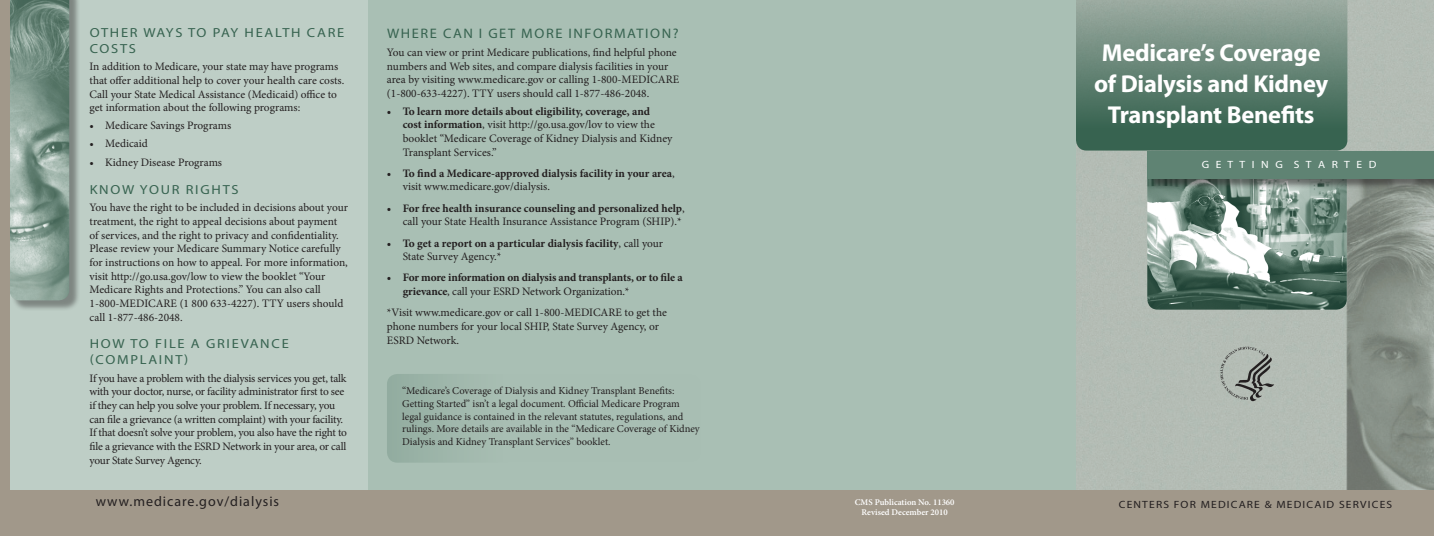
<style>
.page{position:relative;width:1434px;height:536px;background:#fff}
.page>*{position:absolute;margin:0;border:0;box-sizing:border-box;transform-origin:0 0}
.t1{font:700 24.5px/30.6px "Myriad Pro";letter-spacing:-.01em;color:#fff;text-align:center}
.t2{font:14px "Myriad Pro";letter-spacing:.07em;color:#231f20}
.t3{font:13.83px "Myriad Pro";letter-spacing:.11em;color:#376350;scale:1.05 1}
.t4{font:13.12px/15.8px "Myriad Pro";letter-spacing:.12em;color:#376350;scale:1.1 1}
.Text{font:11.38px/13.7px "Minion Pro";letter-spacing:-.005em;color:#231f20}
.Text-2{font:700 11.38px/13.7px "Minion Pro";letter-spacing:-.005em;color:#231f20}
.Text-3{font:10.5px/12.6px "Minion Pro";color:#231f20}
.t5{font:10.5px "Myriad Pro";letter-spacing:.1em;color:#231f20;scale:1.1 1}
.t6{font:10.5px "Myriad Pro";color:#fff;scale:1.1 1}
.t7{font:600 8.75px/10.5px "Minion Pro";color:#fff;text-align:center}
.s1{font-weight:700}
.s2{font-weight:400}
</style>
<div class="page">
<div style="left:0;top:0;width:1433px;height:536px;background:#becec6"></div>
<img style="left:1075px;top:0;width:358px;height:490px">
<svg style="left:1220px;top:346px;width:54px;height:55px;background:#9ba29b"></svg>
<div style="left:368px;top:0;width:707px;height:536px;background:#a9bfb4"></div>
<div style="left:0;top:490px;width:1433px;height:46px;background:#a1988a"></div>
<svg style="left:1075px;top:0;width:272px;height:150px;background:#638273"></svg>
<img style="left:1147px;top:178px;width:199px;height:131px">
<div style="left:1148px;top:152px;width:285px;height:37px;background:#231f20;opacity:.51"></div>
<div style="left:1147px;top:151px;width:286px;height:27px;background:#5f8373"></div>
<div style="left:11px;top:0;width:69px;height:311px;background:#231f20;opacity:.41"></div>
<img style="left:9px;top:0;width:60px;height:300px">
<div style="left:0;top:0;width:9px;height:526px;background:#a1988a"></div>
<div style="left:387px;top:374px;width:314px;height:88px;background:linear-gradient(to right,#9bb4a8,#adc2b7);border-radius:10px"></div>
<p class="t4" style="left:90px;top:24px;width:233px">OTHER WAYS TO PAY HEALTH CARE<br>COSTS</p>
<p class="Text" style="left:90px;top:60px;width:256px">In addition to Medicare, your state may have programs that offer additional help to cover your health care costs.<br>Call your State Medical Assistance (Medicaid) office to get information about the following programs:</p>
<p class="Text" style="left:90px;top:118px;width:143px">• Medicare Savings Programs</p>
<p class="Text" style="left:90px;top:136px;width:60px">• Medicaid</p>
<p class="Text" style="left:90px;top:156px;width:134px">• Kidney Disease Programs</p>
<p class="t4" style="left:90px;top:181px;width:137px">KNOW YOUR RIGHTS</p>
<p class="Text" style="left:90px;top:201px;width:260px">You have the right to be included in decisions about your treatment, the right to appeal decisions about payment of services, and the right to privacy and confidentiality.<br>Please review your Medicare Summary Notice carefully for instructions on how to appeal. For more information, visit http://go.usa.gov/low to view the booklet “Your Medicare Rights and Protections.” You can also call 1-800-MEDICARE (1 800 633-4227). TTY users should call 1-877-486-2048.</p>
<p class="t4" style="left:90px;top:336px;width:182px">HOW TO FILE A GRIEVANCE (COMPLAINT)</p>
<p class="Text" style="left:90px;top:371px;width:259px">If you have a problem with the dialysis services you get, talk with your doctor, nurse, or facility administrator first to see if they can help you solve your problem. If necessary, you can file a grievance (a written complaint) with your facility.<br>If that doesn’t solve your problem, you also have the right to file a grievance with the ESRD Network in your area, or call your State Survey Agency.</p>
<p class="t2" style="left:96px;top:492px;width:185px">www.medicare.gov/dialysis</p>
<p class="t3" style="left:387px;top:25px;width:279px">WHERE CAN I GET MORE INFORMATION?</p>
<p class="Text" style="left:387px;top:46px;width:294px">You can view or print Medicare publications, find helpful phone numbers and Web sites, and compare dialysis facilities in your area by visiting www.medicare.gov or calling 1-800-MEDICARE (1-800-633-4227). TTY users should call 1-877-486-2048.</p>
<p class="Text" style="left:402px;top:104px;width:271px;text-indent:-16px"><span class="s1">• To learn more details about eligibility, coverage, and<br>cost information</span>, visit http://go.usa.gov/lov to view the booklet “Medicare Coverage of Kidney Dialysis and Kidney Transplant Services.”</p>
<p class="Text-2" style="left:402px;top:166px;width:273px;text-indent:-16px">• To find a Medicare-approved dialysis facility in your area<span class="s2">, visit www.medicare.gov/dialysis.</span></p>
<p class="Text" style="left:387px;top:201px;width:299px;text-align:right"><span class="s1">• For free health insurance counseling and personalized help</span>, call your State Health Insurance Assistance Program (SHIP).*</p>
<p class="Text-2" style="left:402px;top:236px;width:262px;text-indent:-16px">• To get a report on a particular dialysis facility<span class="s2">, call your<br>State Survey Agency.*</span></p>
<p class="Text-2" style="left:402px;top:271px;width:281px;text-indent:-16px">• For more information on dialysis and transplants, or to file a grievance<span class="s2">, call your ESRD Network Organization.*</span></p>
<p class="Text" style="left:387px;top:306px;width:281px">*Visit www.medicare.gov or call 1-800-MEDICARE to get the phone numbers for your local SHIP, State Survey Agency, or<br>ESRD Network.</p>
<p class="Text-3" style="left:402px;top:385px;width:299px">“Medicare’s Coverage of Dialysis and Kidney Transplant Benefits:<br>Getting Started” isn’t a legal document. Official Medicare Program legal guidance is contained in the relevant statutes, regulations, and rulings. More details are available in the “Medicare Coverage of Kidney Dialysis and Kidney Transplant Services” booklet.</p>
<p class="t7" style="left:854px;top:496px;width:101px">CMS Publication No. 11360<br>Revised December 2010</p>
<p class="t1" style="left:1093px;top:37px;width:236px">Medicare’s Coverage of Dialysis and Kidney<br>Transplant Benefits</p>
<p class="t6" style="left:1201px;top:158px;width:160px">G E T T I N G S T A R T E D</p>
<p class="t5" style="left:1118px;top:498px;width:250px">CENTERS FOR MEDICARE &amp; MEDICAID SERVICES</p>
</div>
